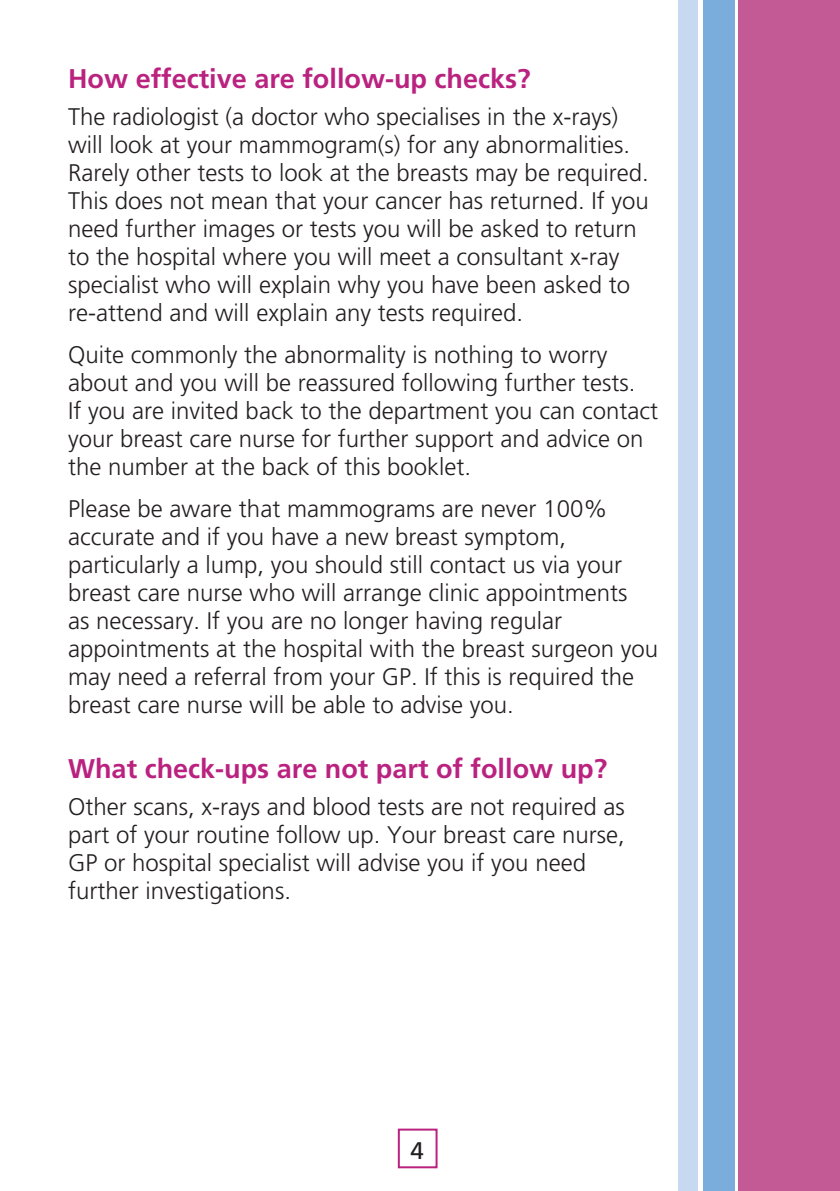
<style>
.page{position:relative;width:840px;height:1191px;background:#fff}
.page>*{position:absolute;margin:0;border:0;box-sizing:border-box;transform-origin:0 0}
.Sub1_Frut_13_5pt_bold{font:700 27px "Frutiger LT Pro";color:#ba2280}
.Bod1_Frut_12pt_light{font:300 24px/28px "Frutiger LT Pro";color:#231f20}
.t1{font:24px "Frutiger LT Pro";color:#231f20}
</style>
<div class="page">
<div style="left:397px;top:1128px;width:40px;height:40px;background:#fff;border:2px solid #ba2280"></div>
<div style="left:738px;top:0;width:101px;height:1191px;background:#c45a95"></div>
<div style="left:702px;top:0;width:32px;height:1191px;background:#7aacdc"></div>
<div style="left:677px;top:0;width:20px;height:1191px;background:#c6d9f0"></div>
<p class="Sub1_Frut_13_5pt_bold" style="left:68px;top:63px;width:464px">How effective are follow-up checks?</p>
<p class="Bod1_Frut_12pt_light" style="left:68px;top:103px;width:582px">The radiologist (a doctor who specialises in the x-rays) will look at your mammogram(s) for any abnormalities.<br>Rarely other tests to look at the breasts may be required.<br>This does not mean that your cancer has returned. If you need further images or tests you will be asked to return to the hospital where you will meet a consultant x-ray specialist who will explain why you have been asked to re-attend and will explain any tests required.</p>
<p class="Bod1_Frut_12pt_light" style="left:68px;top:341px;width:591px">Quite commonly the abnormality is nothing to worry about and you will be reassured following further tests.<br>If you are invited back to the department you can contact your breast care nurse for further support and advice on the number at the back of this booklet.</p>
<p class="Bod1_Frut_12pt_light" style="left:68px;top:495px;width:591px">Please be aware that mammograms are never 100% accurate and if you have a new breast symptom, particularly a lump, you should still contact us via your breast care nurse who will arrange clinic appointments<br>as necessary. If you are no longer having regular appointments at the hospital with the breast surgeon you may need a referral from your GP. If this is required the breast care nurse will be able to advise you.</p>
<p class="Sub1_Frut_13_5pt_bold" style="left:68px;top:753px;width:540px">What check-ups are not part of follow up?</p>
<p class="Bod1_Frut_12pt_light" style="left:68px;top:792px;width:558px">Other scans, x-rays and blood tests are not required as part of your routine follow up. Your breast care nurse, GP or hospital specialist will advise you if you need further investigations.</p>
<p class="t1" style="left:410px;top:1136px;width:15px">4</p>
</div>
